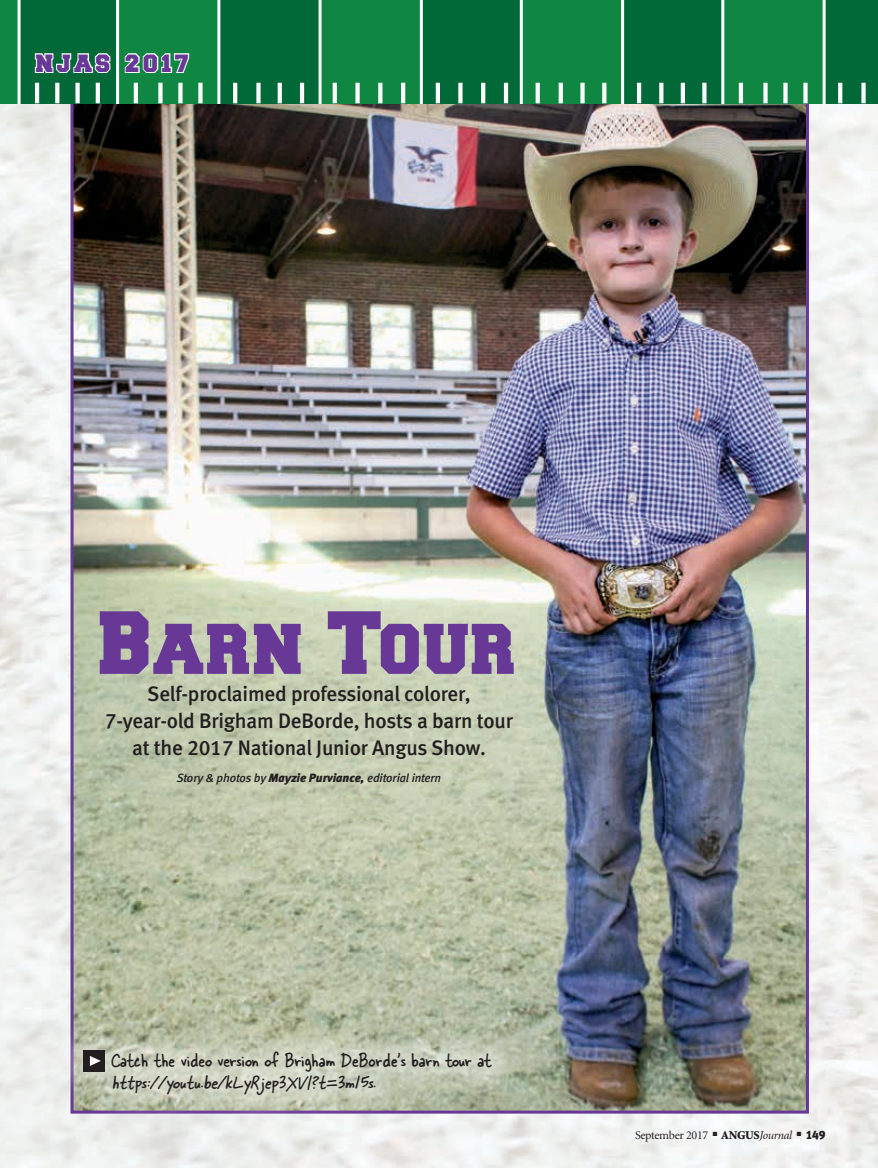
<style>
.page{position:relative;width:878px;height:1168px;background:#fff}
.page>*{position:absolute;margin:0;border:0;box-sizing:border-box;transform-origin:0 0}
.headline{font:75px "Freshman";letter-spacing:.01em;color:#683896}
.deck{font:21px/27px "Meta Medium LF";letter-spacing:-.01em;color:#231f20;text-align:center}
.cutlines{font:21px/22.5px "Skippy Sharp";color:#231f20}
.table_footnotes{font:21px "Freshman";letter-spacing:.16em;color:#683896}
.byline{font:italic 12px "Meta Medium LF";letter-spacing:-.01em;color:#231f20}
.t1{font:12px "Minion";letter-spacing:-.025em;color:#231f20}
.s1{font-family:"Meta Black LF"}
.s2{font-style:italic}
.s3{font-weight:900}
</style>
<div class="page">
<img style="left:0;top:103px;width:878px;height:1065px">
<img style="left:74px;top:103px;width:730px;height:1006px">
<div style="left:21px;top:0;width:857px;height:103px;background:#016938"></div>
<svg style="left:0;top:0;width:21px;height:103px;background:#31975d"></svg>
<svg style="left:318px;top:0;width:105px;height:103px;background:#1d8e4e"></svg>
<div style="left:520px;top:0;width:104px;height:103px;background:#0f8743"></div>
<svg style="left:721px;top:0;width:104px;height:103px;background:#1c8d4d"></svg>
<svg style="left:861px;top:83px;width:4px;height:20px"></svg>
<svg style="left:838px;top:83px;width:4px;height:20px"></svg>
<svg style="left:803px;top:83px;width:4px;height:20px"></svg>
<svg style="left:783px;top:83px;width:4px;height:20px"></svg>
<svg style="left:763px;top:83px;width:4px;height:20px"></svg>
<div style="left:738px;top:83px;width:5px;height:20px;background:#fff"></div>
<svg style="left:702px;top:83px;width:4px;height:20px"></svg>
<div style="left:680px;top:83px;width:5px;height:20px;background:#fff"></div>
<svg style="left:659px;top:83px;width:4px;height:20px"></svg>
<hr style="left:637px;top:83px;width:4px;height:20px;background:#fff">
<svg style="left:602px;top:83px;width:4px;height:20px"></svg>
<svg style="left:580px;top:83px;width:4px;height:20px"></svg>
<div style="left:558px;top:83px;width:5px;height:20px;background:#fff"></div>
<div style="left:535px;top:83px;width:5px;height:20px;background:#fff"></div>
<hr style="left:504px;top:83px;width:4px;height:20px;background:#fff">
<svg style="left:481px;top:83px;width:4px;height:20px"></svg>
<svg style="left:458px;top:83px;width:4px;height:20px"></svg>
<hr style="left:436px;top:83px;width:4px;height:20px;background:#fff">
<hr style="left:401px;top:83px;width:4px;height:20px;background:#fff">
<svg style="left:378px;top:83px;width:4px;height:20px"></svg>
<svg style="left:355px;top:83px;width:4px;height:20px"></svg>
<div style="left:332px;top:83px;width:5px;height:20px;background:#fff"></div>
<hr style="left:300px;top:83px;width:4px;height:20px;background:#fff">
<div style="left:277px;top:83px;width:5px;height:20px;background:#fff"></div>
<svg style="left:256px;top:83px;width:4px;height:20px"></svg>
<svg style="left:233px;top:83px;width:4px;height:20px"></svg>
<svg style="left:34px;top:0;width:186px;height:103px;background:#2b8c59"></svg>
<div style="left:54px;top:1020px;width:467px;height:105px;background:#fff;opacity:.45"></div>
<div style="left:84px;top:1050px;width:21px;height:21px;background:#231f20"></div>
<svg style="left:90px;top:1056px;width:11px;height:10px"></svg>
<p class="table_footnotes" style="left:36px;top:54px;width:154px">NJAS 2017</p>
<p class="headline" style="left:100px;top:610px;width:419px">Barn Tour</p>
<p class="deck" style="left:105px;top:680px;width:409px">Self-proclaimed professional colorer,<br>7-year-old Brigham DeBorde, hosts a barn tour at the 2017 National Junior Angus Show.</p>
<p class="byline" style="left:177px;top:770px;width:266px">Story &amp; photos by <span class="s1">Mayzie Purviance,</span> editorial intern</p>
<p class="cutlines" style="left:111px;top:1048px;width:382px">Catch the video version of Brigham DeBorde’s barn tour at <span class="s2">https://youtu.be/kLyRjep3XVI?t=3m15s.</span></p>
<p class="t1" style="left:635px;top:1129px;width:192px">September 2017 ■ <span class="s3">ANGUS</span><span class="s2">Journal</span> ■ <span class="s1">149</span></p>
</div>
